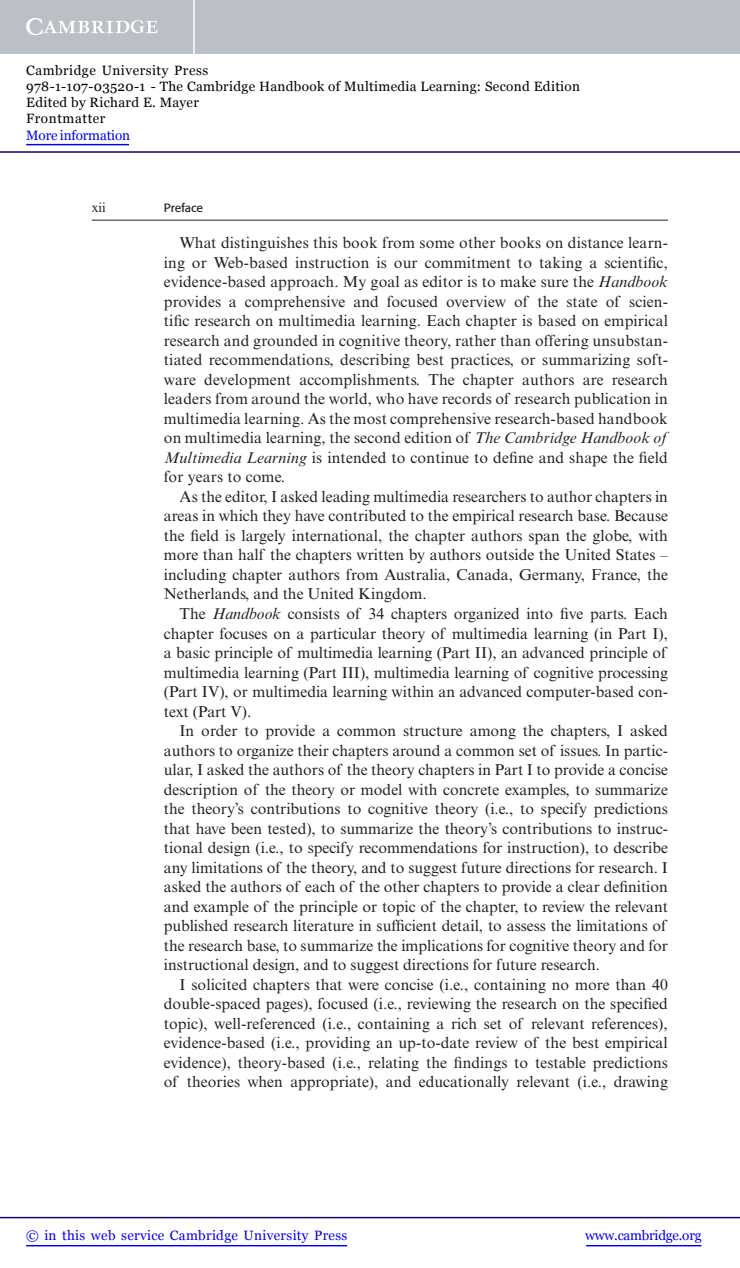
<style>
.page{position:relative;width:740px;height:1268px;background:#fff}
.page>*{position:absolute;margin:0;border:0;box-sizing:border-box;transform-origin:0 0}
.t1{font:15.75px/19.5px "Times New Roman MT Std";color:#231f20;text-align:justify}
.t2{font:13.5px/16.2px "Georgia";letter-spacing:.025em;color:#000}
.t3{font:13.5px "Georgia";letter-spacing:.025em;color:#0000f1}
.t4{font:13.5px "Georgia";letter-spacing:-.015em;color:#0000f1}
.t5{font:13.5px "Georgia";letter-spacing:-.01em;color:#0000f1}
.t6{font:13.5px "Times New Roman MT Std";color:#231f20}
.t7{font:12px "Formata";color:#231f20}
.s1{font-style:italic}
</style>
<div class="page">
<hr style="left:92px;top:220px;width:576px;height:1px;background:#231f20">
<div style="left:0;top:0;width:740px;height:54px;background:#bac0c6"></div>
<svg style="left:26px;top:18px;width:132px;height:17px"></svg>
<hr style="left:193px;top:0;width:2px;height:54px;background:#fff">
<hr style="left:0;top:151px;width:740px;height:2px;background:#150666">
<hr style="left:586px;top:1244px;width:115px;height:2px;background:#0000f1">
<hr style="left:0;top:1216px;width:740px;height:2px;background:#150666">
<hr style="left:26px;top:1244px;width:321px;height:2px;background:#0000f1">
<hr style="left:26px;top:144px;width:103px;height:1px;background:#0000f1">
<p class="t2" style="left:26px;top:62px;width:555px">Cambridge University Press<br>978-1-107-03520-1 - The Cambridge Handbook of Multimedia Learning: Second Edition Edited by Richard E. Mayer<br>Frontmatter</p>
<p class="t5" style="left:26px;top:127px;width:105px">More information</p>
<p class="t6" style="left:92px;top:202px;width:16px">xii</p>
<p class="t7" style="left:164px;top:203px;width:41px">Preface</p>
<p class="t1" style="left:164px;top:234px;width:506px;text-indent:16px">What distinguishes this book from some other books on distance learn&shy;ing or Web-based instruction is our commitment to taking a scientific, evidence-based approach. My goal as editor is to make sure the <span class="s1">Handbook </span>provides a comprehensive and focused overview of the state of scien&shy;tific research on multimedia learning. Each chapter is based on empirical research and grounded in cognitive theory, rather than offering unsubstan&shy;tiated recommendations, describing best practices, or summarizing soft&shy;ware development accomplishments. The chapter authors are research leaders from around the world, who have records of research publication in multimedia learning. As the most comprehensive research-based handbook on multimedia learning, the second edition of <span class="s1">The Cambridge Handbook of Multimedia Learning</span> is intended to continue to define and shape the field for years to come.</p>
<p class="t1" style="left:164px;top:488px;width:506px;text-indent:16px">As the editor, I asked leading multimedia researchers to author chapters in areas in which they have contributed to the empirical research base. Because the field is largely international, the chapter authors span the globe, with more than half the chapters written by authors outside the United States – including chapter authors from Australia, Canada, Germany, France, the Netherlands, and the United Kingdom.</p>
<p class="t1" style="left:164px;top:605px;width:506px;text-indent:16px">The <span class="s1">Handbook</span> consists of 34 chapters organized into five parts. Each chapter focuses on a particular theory of multimedia learning (in Part I ), a basic principle of multimedia learning ( Part II ), an advanced principle of multimedia learning ( Part III ), multimedia learning of cognitive processing ( Part IV ), or multimedia learning within an advanced computer-based con&shy;text ( Part V ).</p>
<p class="t1" style="left:164px;top:722px;width:506px;text-indent:16px">In order to provide a common structure among the chapters, I asked authors to organize their chapters around a common set of issues. In partic&shy;ular, I asked the authors of the theory chapters in Part I to provide a concise description of the theory or model with concrete examples, to summarize the theory’s contributions to cognitive theory (i.e., to specify predictions that have been tested), to summarize the theory’s contributions to instruc&shy;tional design (i.e., to specify recommendations for instruction), to describe any limitations of the theory, and to suggest future directions for research. I asked the authors of each of the other chapters to provide a clear definition and example of the principle or topic of the chapter, to review the relevant published research literature in sufficient detail, to assess the limitations of the research base, to summarize the implications for cognitive theory and for instructional design, and to suggest directions for future research.</p>
<p class="t1" style="left:164px;top:975px;width:505px;text-indent:16px">I solicited chapters that were concise (i.e., containing no more than 40 double-spaced pages), focused (i.e., reviewing the research on the specified topic), well-referenced (i.e., containing a rich set of relevant references), evidence-based (i.e., providing an up-to-date review of the best empirical evidence), theory-based (i.e., relating the findings to testable predictions of theories when appropriate), and educationally relevant (i.e., drawing</p>
<p class="t3" style="left:26px;top:1226px;width:323px">© in this web service Cambridge University Press</p>
<p class="t4" style="left:585px;top:1226px;width:118px">www.cambridge.org</p>
</div>
